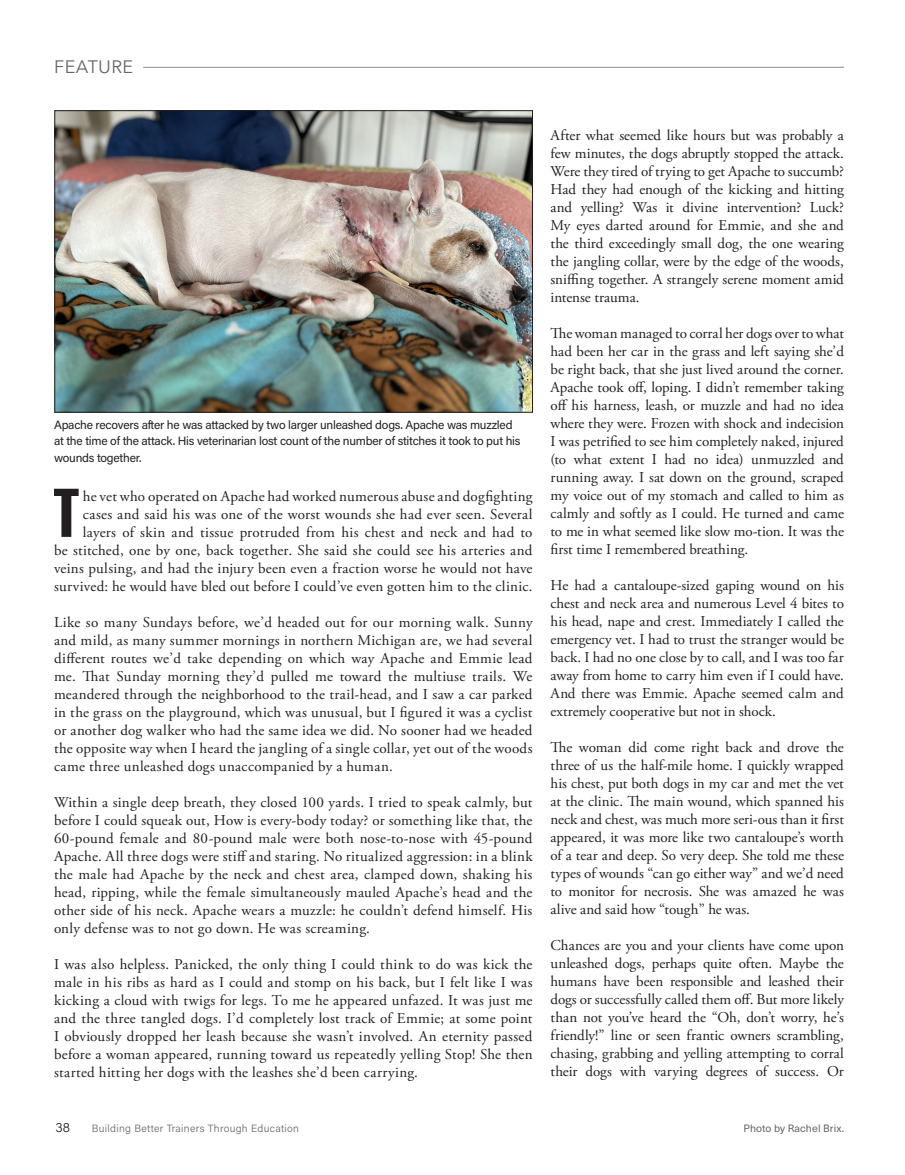
<style>
.page{position:relative;width:905px;height:1175px;background:#fff}
.page>*{position:absolute;margin:0;border:0;box-sizing:border-box;transform-origin:0 0}
.t1{font:600 59.4px "Oswald";color:#231f20}
.t2{font:18px "Avenir Next";letter-spacing:.02em;color:#646569}
.t3{font:15px/18px "Adobe Garamond Pro";letter-spacing:.01em;color:#231f20;text-align:justify}
.t4{font:12px/16.5px "Acumin Pro";letter-spacing:-.02em;color:#231f20}
.t5{font:300 10.5px "Acumin Pro";letter-spacing:.03em;color:#646569}
.t6{font:10.5px "Neue Haas Unica W1 G";letter-spacing:.01em;color:#646569}
.s1{font-size:13.5px;color:#231f20}
</style>
<div class="page">
<hr style="left:143px;top:67px;width:700px;height:1px;background:#8b8a8e">
<img style="left:57px;top:112px;width:473px;height:298px">
<div style="left:55px;top:110px;width:477px;height:302px;border:1px solid #231f20"></div>
<p class="t2" style="left:54px;top:51px;width:80px">FEATURE</p>
<p class="t4" style="left:54px;top:416px;width:468px">Apache recovers after he was attacked by two larger unleashed dogs. Apache was muzzled at the time of the attack. His veterinarian lost count of the number of stitches it took to put his wounds together.</p>
<h1 class="t1" style="left:53px;top:481px;width:28px">T</h1>
<p class="t3" style="left:54px;top:487px;width:480px;text-align:right">he vet who operated on Apache had worked numerous abuse and dogfighting cases and said his was one of the worst wounds she had ever seen. Several layers of skin and tissue protruded from his chest and neck and had to<br>be stitched, one by one, back together. She said she could see his arteries and veins pulsing, and had the injury been even a fraction worse he would not have survived: he would have bled out before I could’ve even gotten him to the clinic.</p>
<p class="t3" style="left:54px;top:613px;width:480px">Like so many Sundays before, we’d headed out for our morning walk. Sunny and mild, as many summer mornings in northern Michigan are, we had several different routes we’d take depending on which way Apache and Emmie lead me. That Sunday morning they’d pulled me toward the multiuse trails. We meandered through the neighborhood to the trail-head, and I saw a car parked in the grass on the playground, which was unusual, but I figured it was a cyclist or another dog walker who had the same idea we did. No sooner had we headed the opposite way when I heard the jangling of a single collar, yet out of the woods came three unleashed dogs unaccompanied by a human.</p>
<p class="t3" style="left:54px;top:793px;width:480px">Within a single deep breath, they closed 100 yards. I tried to speak calmly, but before I could squeak out, How is every-body today? or something like that, the 60-pound female and 80-pound male were both nose-to-nose with 45-pound Apache. All three dogs were stiff and staring. No ritualized aggression: in a blink the male had Apache by the neck and chest area, clamped down, shaking his head, ripping, while the female simultaneously mauled Apache’s head and the other side of his neck. Apache wears a muzzle: he couldn’t defend himself. His only defense was to not go down. He was screaming.</p>
<p class="t3" style="left:54px;top:955px;width:480px">I was also helpless. Panicked, the only thing I could think to do was kick the male in his ribs as hard as I could and stomp on his back, but I felt like I was kicking a cloud with twigs for legs. To me he appeared unfazed. It was just me and the three tangled dogs. I’d completely lost track of Emmie; at some point I obviously dropped her leash because she wasn’t involved. An eternity passed before a woman appeared, running toward us repeatedly yelling Stop! She then started hitting her dogs with the leashes she’d been carrying.</p>
<p class="t5" style="left:56px;top:1121px;width:245px"><span class="s1">38</span> Building Better Trainers Through Education</p>
<p class="t3" style="left:550px;top:126px;width:295px">After what seemed like hours but was probably a few minutes, the dogs abruptly stopped the attack.<br>Were they tired of trying to get Apache to succumb?<br>Had they had enough of the kicking and hitting and yelling? Was it divine intervention? Luck?<br>My eyes darted around for Emmie, and she and the third exceedingly small dog, the one wearing the jangling collar, were by the edge of the woods, sniffing together. A strangely serene moment amid intense trauma.</p>
<p class="t3" style="left:550px;top:324px;width:295px">The woman managed to corral her dogs over to what had been her car in the grass and left saying she’d be right back, that she just lived around the corner.<br>Apache took off, loping. I didn’t remember taking off his harness, leash, or muzzle and had no idea where they were. Frozen with shock and indecision I was petrified to see him completely naked, injured (to what extent I had no idea) unmuzzled and running away. I sat down on the ground, scraped my voice out of my stomach and called to him as calmly and softly as I could. He turned and came to me in what seemed like slow mo-tion. It was the first time I remembered breathing.</p>
<p class="t3" style="left:550px;top:576px;width:295px">He had a cantaloupe-sized gaping wound on his chest and neck area and numerous Level 4 bites to his head, nape and crest. Immediately I called the emergency vet. I had to trust the stranger would be back. I had no one close by to call, and I was too far away from home to carry him even if I could have.<br>And there was Emmie. Apache seemed calm and extremely cooperative but not in shock.</p>
<p class="t3" style="left:550px;top:738px;width:295px">The woman did come right back and drove the three of us the half-mile home. I quickly wrapped his chest, put both dogs in my car and met the vet at the clinic. The main wound, which spanned his neck and chest, was much more seri-ous than it first appeared, it was more like two cantaloupe’s worth of a tear and deep. So very deep. She told me these types of wounds “can go either way” and we’d need to monitor for necrosis. She was amazed he was alive and said how “tough” he was.</p>
<p class="t3" style="left:550px;top:936px;width:295px">Chances are you and your clients have come upon unleashed dogs, perhaps quite often. Maybe the humans have been responsible and leashed their dogs or successfully called them off. But more likely than not you’ve heard the “Oh, don’t worry, he’s friendly!” line or seen frantic owners scrambling, chasing, grabbing and yelling attempting to corral their dogs with varying degrees of success. Or</p>
<p class="t6" style="left:743px;top:1120px;width:102px">Photo by Rachel Brix.</p>
</div>
